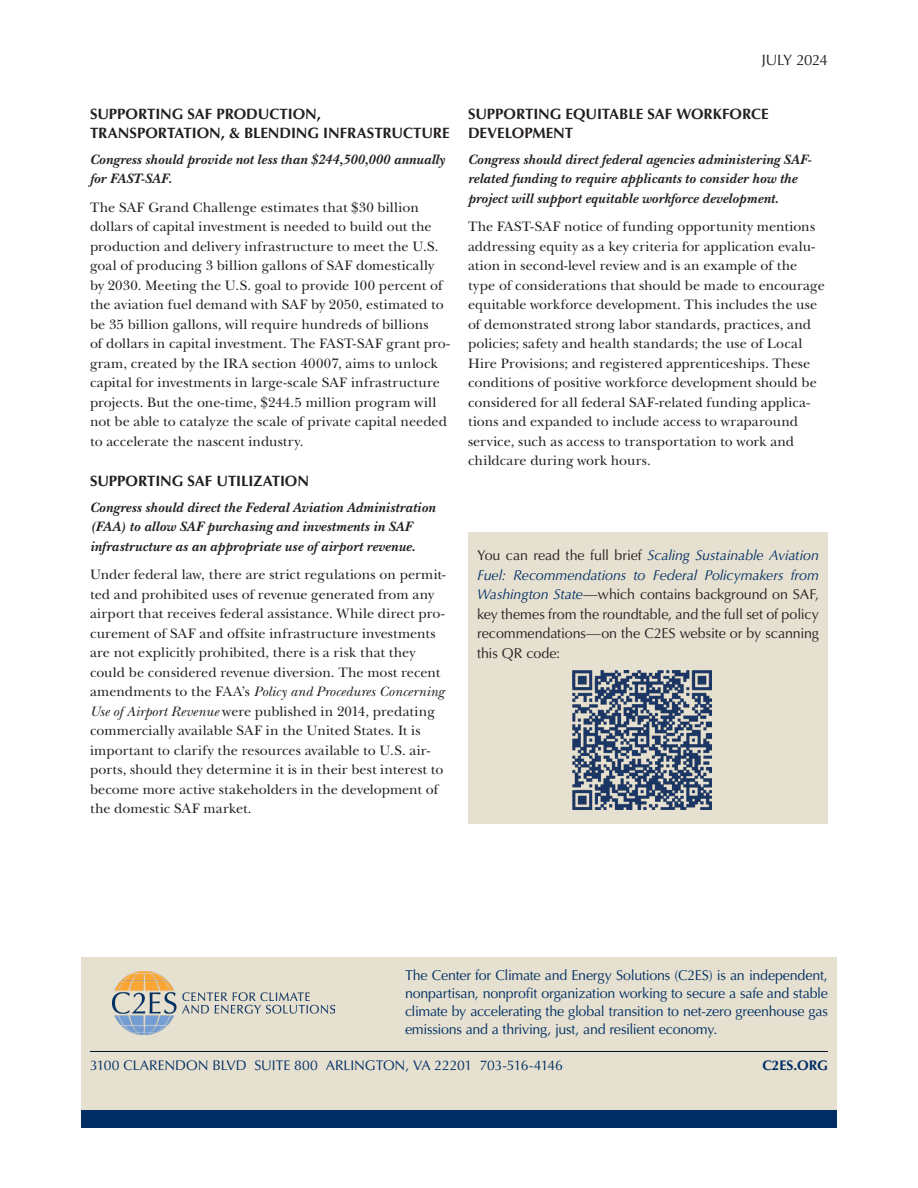
<style>
.page{position:relative;width:918px;height:1188px;background:#fff}
.page>*{position:absolute;margin:0;border:0;box-sizing:border-box;transform-origin:0 0}
.FCI_H3_Optima_Bold_Caps_10{font:700 15px/19.5px "Optima LT Std";letter-spacing:-.005em;color:#231f20}
.t1{font:15px "Optima LT Std";letter-spacing:-.03em;color:#231f20}
.FCI_Body_Copy_1P{font:14.25px/19.5px "New Baskerville Std";letter-spacing:.005em;color:#231f20}
.Recommendation{font:italic 700 14.25px/19.5px "New Baskerville Std";letter-spacing:.015em;color:#231f20}
.FCI_Box_Copy_1P{font:14.25px/19.5px "Optima LT Std";letter-spacing:-.005em;color:#231f20;text-align:justify}
.t2{font:14.25px/18px "Optima LT Std";letter-spacing:-.02em;color:#002e64;text-align:justify}
.t3{font:13.95px "Optima LT Std";letter-spacing:-.01em;color:#002e64}
.t4{font:700 13.95px "Optima LT Std";color:#002e64}
.s1{font-style:italic}
.s2{font-style:italic;color:#002e64}
</style>
<div class="page">
<div style="left:468px;top:532px;width:360px;height:292px;background:#e5e0d0"></div>
<div style="left:81px;top:957px;width:756px;height:171px;background:#e5e0d0"></div>
<img style="left:112px;top:972px;width:222px;height:63px">
<div style="left:81px;top:1110px;width:756px;height:18px;background:#002e64"></div>
<div style="left:88px;top:1048px;width:742px;height:5px;background:#231f20;opacity:.75"></div>
<img style="left:572px;top:671px;width:140px;height:139px">
<p class="FCI_H3_Optima_Bold_Caps_10" style="left:90px;top:104px;width:361px">SUPPORTING SAF PRODUCTION,<br>TRANSPORTATION, &amp; BLENDING INFRASTRUCTURE</p>
<p class="Recommendation" style="left:90px;top:150px;width:356px">Congress should provide not less than $244,500,000 annually for FAST-SAF.</p>
<p class="FCI_Body_Copy_1P" style="left:90px;top:198px;width:362px">The SAF Grand Challenge estimates that $30 billion dollars of capital investment is needed to build out the production and delivery infrastructure to meet the U.S. goal of producing 3 billion gallons of SAF domestically by 2030. Meeting the U.S. goal to provide 100 percent of the aviation fuel demand with SAF by 2050, estimated to be 35 billion gallons, will require hundreds of billions<br>of dollars in capital investment. The FAST-SAF grant pro&shy;gram, created by the IRA section 40007, aims to unlock capital for investments in large-scale SAF infrastructure projects. But the one-time, $244.5 million program will not be able to catalyze the scale of private capital needed to accelerate the nascent industry.</p>
<p class="FCI_H3_Optima_Bold_Caps_10" style="left:90px;top:472px;width:221px">SUPPORTING SAF UTILIZATION</p>
<p class="Recommendation" style="left:90px;top:498px;width:347px">Congress should direct the Federal Aviation Administration (FAA) to allow SAF purchasing and investments in SAF infrastructure as an appropriate use of airport revenue.</p>
<p class="FCI_Body_Copy_1P" style="left:90px;top:565px;width:357px">Under federal law, there are strict regulations on permit&shy;ted and prohibited uses of revenue generated from any airport that receives federal assistance. While direct pro&shy;curement of SAF and offsite infrastructure investments are not explicitly prohibited, there is a risk that they could be considered revenue diversion. The most recent amendments to the FAA’s <span class="s1">Policy and Procedures Concerning Use of Airport Revenue</span> were published in 2014, predating commercially available SAF in the United States. It is important to clarify the resources available to U.S. air&shy;ports, should they determine it is in their best interest to become more active stakeholders in the development of the domestic SAF market.</p>
<p class="t1" style="left:762px;top:51px;width:68px">JULY 2024</p>
<p class="FCI_H3_Optima_Bold_Caps_10" style="left:468px;top:104px;width:302px">SUPPORTING EQUITABLE SAF WORKFORCE<br>DEVELOPMENT</p>
<p class="Recommendation" style="left:468px;top:150px;width:345px">Congress should direct federal agencies administering SAF&shy;related funding to require applicants to consider how the project will support equitable workforce development.</p>
<p class="FCI_Body_Copy_1P" style="left:468px;top:217px;width:358px">The FAST-SAF notice of funding opportunity mentions addressing equity as a key criteria for application evalu&shy;ation in second-level review and is an example of the type of considerations that should be made to encourage equitable workforce development. This includes the use of demonstrated strong labor standards, practices, and policies; safety and health standards; the use of Local Hire Provisions; and registered apprenticeships. These conditions of positive workforce development should be considered for all federal SAF-related funding applica&shy;tions and expanded to include access to wraparound service, such as access to transportation to work and childcare during work hours.</p>
<p class="FCI_Box_Copy_1P" style="left:477px;top:546px;width:343px">You can read the full brief <span class="s2">Scaling Sustainable Aviation Fuel: Recommendations to Federal Policymakers from Washington State</span>—which contains background on SAF, key themes from the roundtable, and the full set of policy recommendations—on the C2ES website or by scanning this QR code:</p>
<p class="t2" style="left:405px;top:967px;width:425px">The Center for Climate and Energy Solutions (C2ES) is an independent, nonpartisan, nonprofit organization working to secure a safe and stable climate by accelerating the global transition to net-zero greenhouse gas emissions and a thriving, just, and resilient economy.</p>
<p class="t3" style="left:90px;top:1057px;width:475px">3100 CLARENDON BLVD SUITE 800 ARLINGTON, VA 22201 703-516-4146</p>
<p class="t4" style="left:762px;top:1057px;width:67px">C2ES.ORG</p>
</div>
